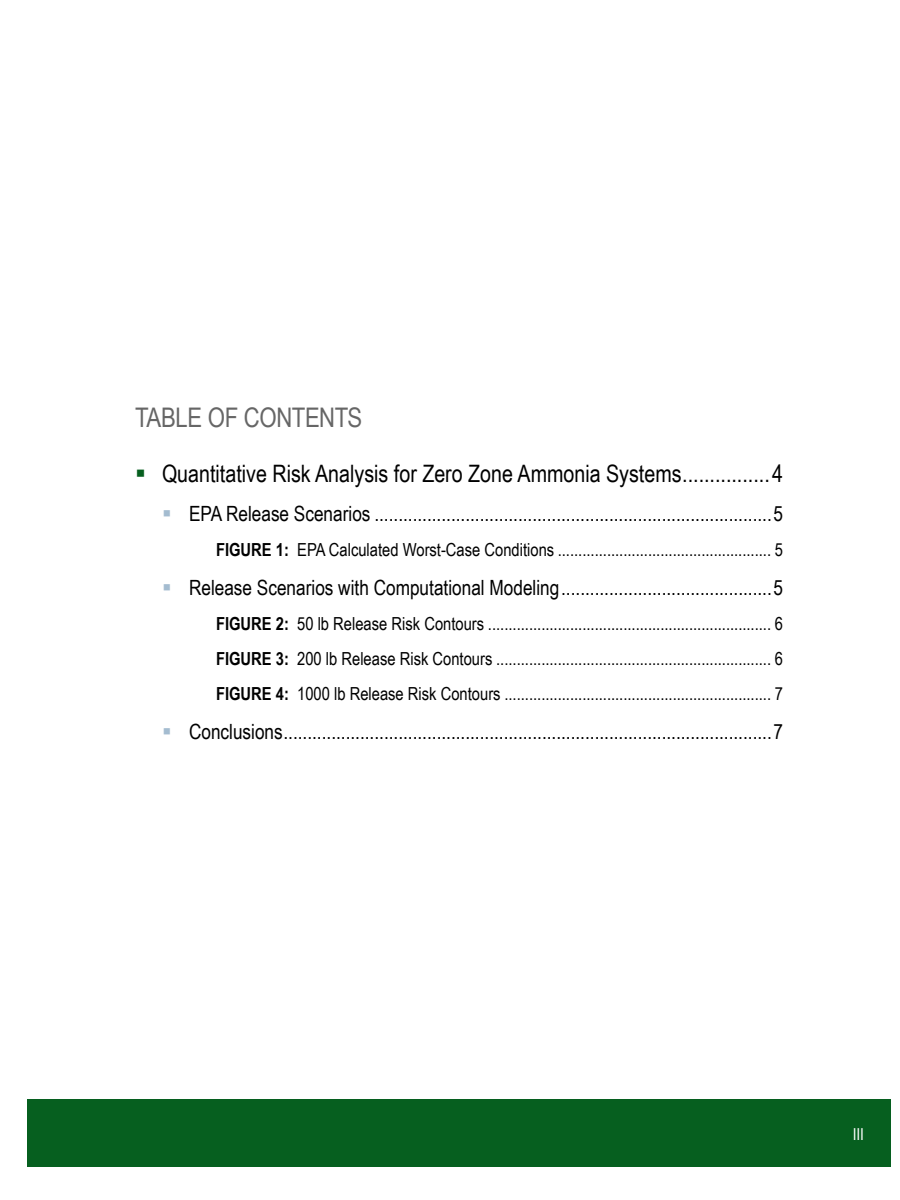
<style>
.page{position:relative;width:900px;height:1200px;background:#fff}
.page>*{position:absolute;margin:0;border:0;box-sizing:border-box;transform-origin:0 0}
.TOC_Title{font:27px "Arial Narrow";letter-spacing:-.02em;color:#666}
.t1{font:24px "Arial Narrow";color:#000}
.t2{font:21px "Arial Narrow";color:#000}
.t3{font:18px "Arial Narrow";color:#000}
.t4{font:16.5px "Arial Narrow";color:#fff}
.s1{font-weight:700}
</style>
<div class="page">
<div style="left:27px;top:1100px;width:864px;height:67px;background:#065f1f"></div>
<p class="TOC_Title" style="left:135px;top:397px;width:229px">TABLE OF CONTENTS</p>
<p class="t1" style="left:162px;top:456px;width:622px">Quantitative Risk Analysis for Zero Zone Ammonia Systems................4</p>
<p class="t2" style="left:189px;top:498px;width:595px">EPA Release Scenarios ...................................................................................5</p>
<p class="t3" style="left:216px;top:537px;width:568px"><span class="s1">FIGURE 1:</span> EPA Calculated Worst-Case Conditions .................................................... 5</p>
<p class="t2" style="left:189px;top:572px;width:595px">Release Scenarios with Computational Modeling............................................5</p>
<p class="t3" style="left:216px;top:611px;width:568px"><span class="s1">FIGURE 2:</span> 50 lb Release Risk Contours ..................................................................... 6</p>
<p class="t3" style="left:216px;top:646px;width:568px"><span class="s1">FIGURE 3:</span> 200 lb Release Risk Contours ................................................................... 6</p>
<p class="t3" style="left:216px;top:681px;width:568px"><span class="s1">FIGURE 4:</span> 1000 lb Release Risk Contours ................................................................. 7</p>
<p class="t2" style="left:189px;top:716px;width:595px">Conclusions......................................................................................................7</p>
<p class="t4" style="left:853px;top:1122px;width:13px">III</p>
</div>
